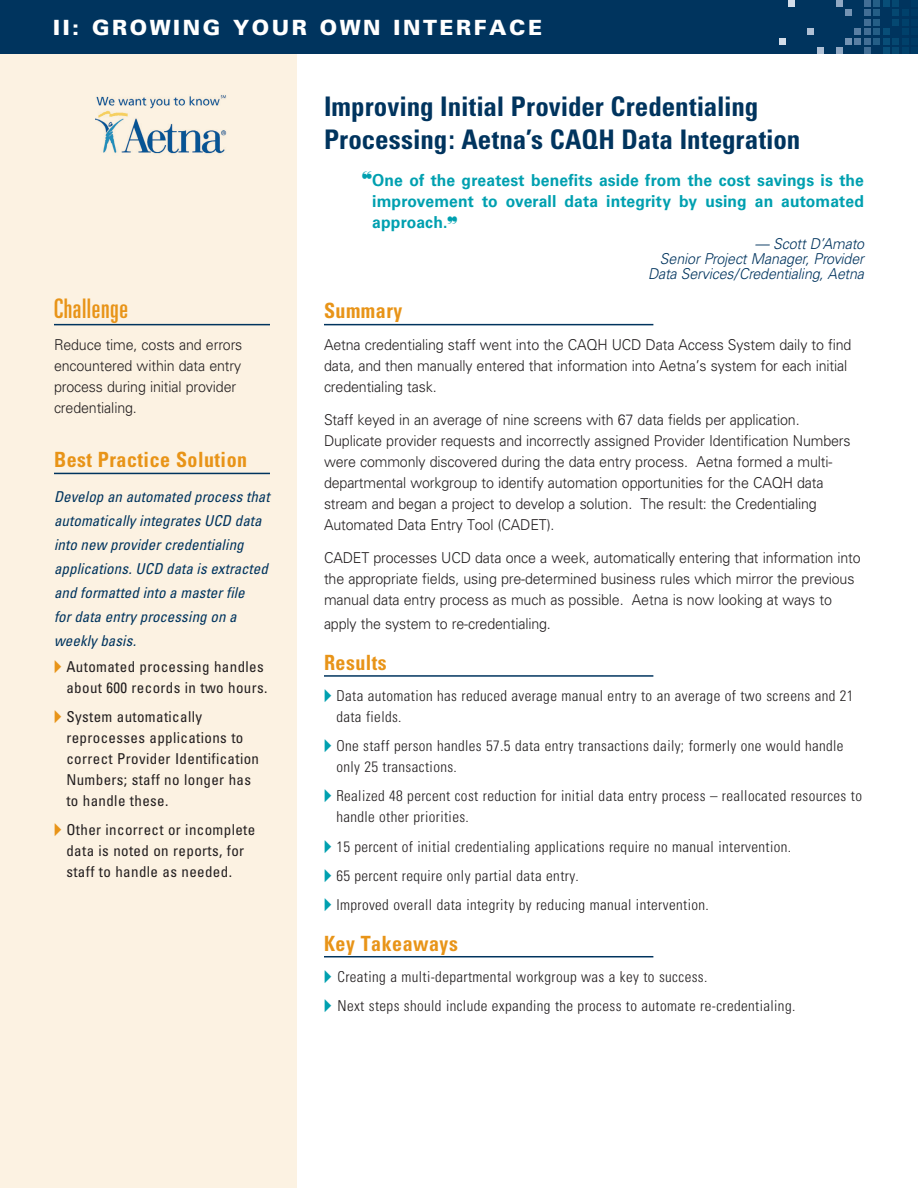
<style>
.page{position:relative;width:918px;height:1188px;background:#fff}
.page>*{position:absolute;margin:0;border:0;box-sizing:border-box;transform-origin:0 0}
.Head_2_Blue{font:700 condensed 27px/33px "Univers";color:#00345e}
.Head_3_ORANGE_Rule_2{font:ultra-condensed 27px "Univers";letter-spacing:.025em;color:#e89418;scale:.95 1}
.Head_1_Reverse{font:900 21px "Univers";letter-spacing:.12em;color:#fff}
.Head_3_ORANGE_Rule{font:700 condensed 21px "Univers";letter-spacing:.025em;color:#e89418;scale:.95 1}
.Head_3_ORANGE_Rule_2-2{font:700 condensed 21px "Univers";letter-spacing:.025em;color:#e89418;scale:.95 1}
.Quote_blue{font:700 16.5px/21px "Univers";letter-spacing:.01em;color:#00a0b0;text-align:justify;scale:.95 1}
.Body_Text{font:300 15px/21px "Univers";letter-spacing:-.01em;color:#231f20;scale:.95 1}
.Body_Text-2{font:300 condensed 15px/21px "Univers";letter-spacing:.025em;color:#231f20}
.Body_Text-3{font:condensed 15px/21px "Univers";letter-spacing:.025em;color:#231f20}
.BPS_text{font:italic condensed 15px/24px "Univers";letter-spacing:.005em;color:#00345e}
.Bullet{font:300 condensed 15px "Univers";letter-spacing:.025em;color:#231f20}
.Quote_Author{font:italic 300 15px/15px "Univers";letter-spacing:-.01em;color:#00345e;text-align:right;scale:.95 1}
.s1{font-family:"European Pi Three";font-stretch:normal;color:#e89418}
.s2{font-family:"European Pi Three";font-weight:400;font-stretch:normal;color:#00a0b0}
</style>
<div class="page">
<div style="left:0;top:43px;width:297px;height:1145px;background:#fcf2e2"></div>
<div style="left:0;top:0;width:918px;height:54px;background:#00345e"></div>
<hr style="left:54px;top:324px;width:216px;height:1px;background:#00345e">
<hr style="left:54px;top:473px;width:216px;height:1px;background:#00345e">
<hr style="left:324px;top:324px;width:329px;height:1px;background:#00345e">
<hr style="left:324px;top:675px;width:329px;height:2px;background:#00345e">
<hr style="left:324px;top:956px;width:329px;height:1px;background:#00345e">
<div style="left:911px;top:47px;width:7px;height:7px;background:#003b65"></div>
<div style="left:911px;top:38px;width:7px;height:7px;background:#003b65"></div>
<div style="left:911px;top:28px;width:7px;height:7px;background:#003b65"></div>
<div style="left:911px;top:19px;width:7px;height:7px;background:#003b65"></div>
<div style="left:911px;top:9px;width:7px;height:7px;background:#003b65"></div>
<div style="left:911px;top:0;width:7px;height:7px;background:#003b65"></div>
<div style="left:902px;top:47px;width:7px;height:7px;background:#00416b"></div>
<div style="left:902px;top:38px;width:7px;height:7px;background:#00416b"></div>
<div style="left:902px;top:28px;width:7px;height:7px;background:#00416b"></div>
<div style="left:902px;top:19px;width:7px;height:7px;background:#00416b"></div>
<div style="left:902px;top:9px;width:7px;height:7px;background:#00416b"></div>
<div style="left:892px;top:47px;width:7px;height:7px;background:#054871"></div>
<div style="left:892px;top:38px;width:7px;height:7px;background:#054871"></div>
<div style="left:892px;top:19px;width:7px;height:7px;background:#054871"></div>
<div style="left:892px;top:9px;width:7px;height:7px;background:#054871"></div>
<div style="left:892px;top:0;width:7px;height:7px;background:#054871"></div>
<div style="left:883px;top:47px;width:7px;height:7px;background:#084e78"></div>
<div style="left:883px;top:38px;width:7px;height:7px;background:#084e78"></div>
<div style="left:883px;top:28px;width:7px;height:7px;background:#084e78"></div>
<div style="left:883px;top:0;width:7px;height:7px;background:#084e78"></div>
<div style="left:873px;top:38px;width:7px;height:7px;background:#245e86"></div>
<div style="left:873px;top:28px;width:7px;height:7px;background:#245e86"></div>
<div style="left:873px;top:19px;width:7px;height:7px;background:#245e86"></div>
<div style="left:873px;top:9px;width:7px;height:7px;background:#245e86"></div>
<div style="left:873px;top:0;width:7px;height:7px;background:#245e86"></div>
<div style="left:864px;top:47px;width:7px;height:7px;background:#426e95"></div>
<div style="left:864px;top:38px;width:7px;height:7px;background:#426e95"></div>
<div style="left:864px;top:28px;width:7px;height:7px;background:#426e95"></div>
<div style="left:864px;top:19px;width:7px;height:7px;background:#426e95"></div>
<div style="left:864px;top:9px;width:7px;height:7px;background:#426e95"></div>
<div style="left:864px;top:0;width:7px;height:7px;background:#426e95"></div>
<div style="left:855px;top:38px;width:6px;height:7px;background:#5a7fa3"></div>
<div style="left:855px;top:28px;width:6px;height:7px;background:#5a7fa3"></div>
<div style="left:845px;top:38px;width:7px;height:7px;background:#7493b3"></div>
<div style="left:845px;top:9px;width:7px;height:7px;background:#7493b3"></div>
<div style="left:836px;top:47px;width:6px;height:7px;background:#90a8c3"></div>
<div style="left:836px;top:0;width:6px;height:7px;background:#90a8c3"></div>
<div style="left:817px;top:47px;width:7px;height:7px;background:#afc0d5"></div>
<div style="left:807px;top:28px;width:7px;height:7px;background:#afc0d5"></div>
<div style="left:788px;top:0;width:7px;height:7px;background:#d3dde9"></div>
<div style="left:779px;top:38px;width:7px;height:7px;background:#d3dde9"></div>
<img style="left:96px;top:95px;width:131px;height:59px">
<p class="Head_1_Reverse" style="left:53px;top:15px;width:488px">II: GROWING YOUR OWN INTERFACE</p>
<p class="Head_3_ORANGE_Rule_2" style="left:54px;top:294px;width:79px">Challenge</p>
<p class="Body_Text" style="left:54px;top:334px;width:200px">Reduce time, costs and errors encountered within data entry process during initial provider credentialing.</p>
<p class="Head_3_ORANGE_Rule_2-2" style="left:54px;top:447px;width:205px">Best Practice Solution</p>
<p class="BPS_text" style="left:54px;top:484px;width:217px">Develop an automated process that automatically integrates UCD data into new provider credentialing applications. UCD data is extracted and formatted into a master file<br>for data entry processing on a weekly basis.</p>
<p class="Body_Text-3" style="left:54px;top:656px;width:215px;text-align:right"><span class="s1">A</span> Automated processing handles about 600 records in two hours.</p>
<p class="Body_Text-3" style="left:66px;top:706px;width:194px;text-indent:-12px"><span class="s1">A</span> System automatically reprocesses applications to correct Provider Identification<br>Numbers; staff no longer has to handle these.</p>
<p class="Body_Text-3" style="left:66px;top:819px;width:190px;text-indent:-12px"><span class="s1">A</span> Other incorrect or incomplete data is noted on reports, for staff to handle as needed.</p>
<p class="Head_2_Blue" style="left:324px;top:90px;width:478px">Improving Initial Provider Credentialing<br>Processing: Aetna’s CAQH Data Integration</p>
<p class="Quote_blue" style="left:372px;top:170px;width:519px;text-indent:-10px">❝One of the greatest benefits aside from the cost savings is the improvement to overall data integrity by using an automated approach.❞</p>
<p class="Quote_Author" style="left:660px;top:236px;width:216px">— Scott D’Amato<br>Senior Project Manager, Provider</p>
<p class="Quote_Author" style="left:648px;top:266px;width:229px">Data Services/Credentialing, Aetna</p>
<p class="Head_3_ORANGE_Rule" style="left:324px;top:298px;width:84px">Summary</p>
<p class="Body_Text" style="left:324px;top:334px;width:557px">Aetna credentialing staff went into the CAQH UCD Data Access System daily to find data, and then manually entered that information into Aetna’s system for each initial credentialing task.</p>
<p class="Body_Text" style="left:324px;top:409px;width:556px">Staff keyed in an average of nine screens with 67 data fields per application.<br>Duplicate provider requests and incorrectly assigned Provider Identification Numbers were commonly discovered during the data entry process. Aetna formed a multi&shy;departmental workgroup to identify automation opportunities for the CAQH data stream and began a project to develop a solution. The result: the Credentialing Automated Data Entry Tool (CADET).</p>
<p class="Body_Text" style="left:324px;top:547px;width:567px">CADET processes UCD data once a week, automatically entering that information into the appropriate fields, using pre-determined business rules which mirror the previous manual data entry process as much as possible. Aetna is now looking at ways to</p>
<p class="Body_Text" style="left:324px;top:613px;width:240px">apply the system to re-credentialing.</p>
<p class="Head_3_ORANGE_Rule" style="left:324px;top:649px;width:68px">Results</p>
<p class="Body_Text-2" style="left:336px;top:686px;width:519px;text-indent:-12px"><span class="s2">A</span> Data automation has reduced average manual entry to an average of two screens and 21 data fields.</p>
<p class="Body_Text-2" style="left:336px;top:736px;width:509px;text-indent:-12px"><span class="s2">A</span> One staff person handles 57.5 data entry transactions daily; formerly one would handle only 25 transactions.</p>
<p class="Body_Text-2" style="left:336px;top:786px;width:527px;text-indent:-12px"><span class="s2">A</span> Realized 48 percent cost reduction for initial data entry process – reallocated resources to handle other priorities.</p>
<p class="Body_Text-2" style="left:324px;top:836px;width:469px"><span class="s2">A</span> 15 percent of initial credentialing applications require no manual intervention.</p>
<p class="Body_Text-2" style="left:324px;top:865px;width:256px"><span class="s2">A</span> 65 percent require only partial data entry.</p>
<p class="Body_Text-2" style="left:324px;top:894px;width:386px"><span class="s2">A</span> Improved overall data integrity by reducing manual intervention.</p>
<p class="Head_3_ORANGE_Rule" style="left:324px;top:930px;width:142px">Key Takeaways</p>
<p class="Bullet" style="left:324px;top:968px;width:385px"><span class="s2">A</span> Creating a multi-departmental workgroup was a key to success.</p>
<p class="Bullet" style="left:324px;top:997px;width:473px"><span class="s2">A</span> Next steps should include expanding the process to automate re-credentialing.</p>
</div>
